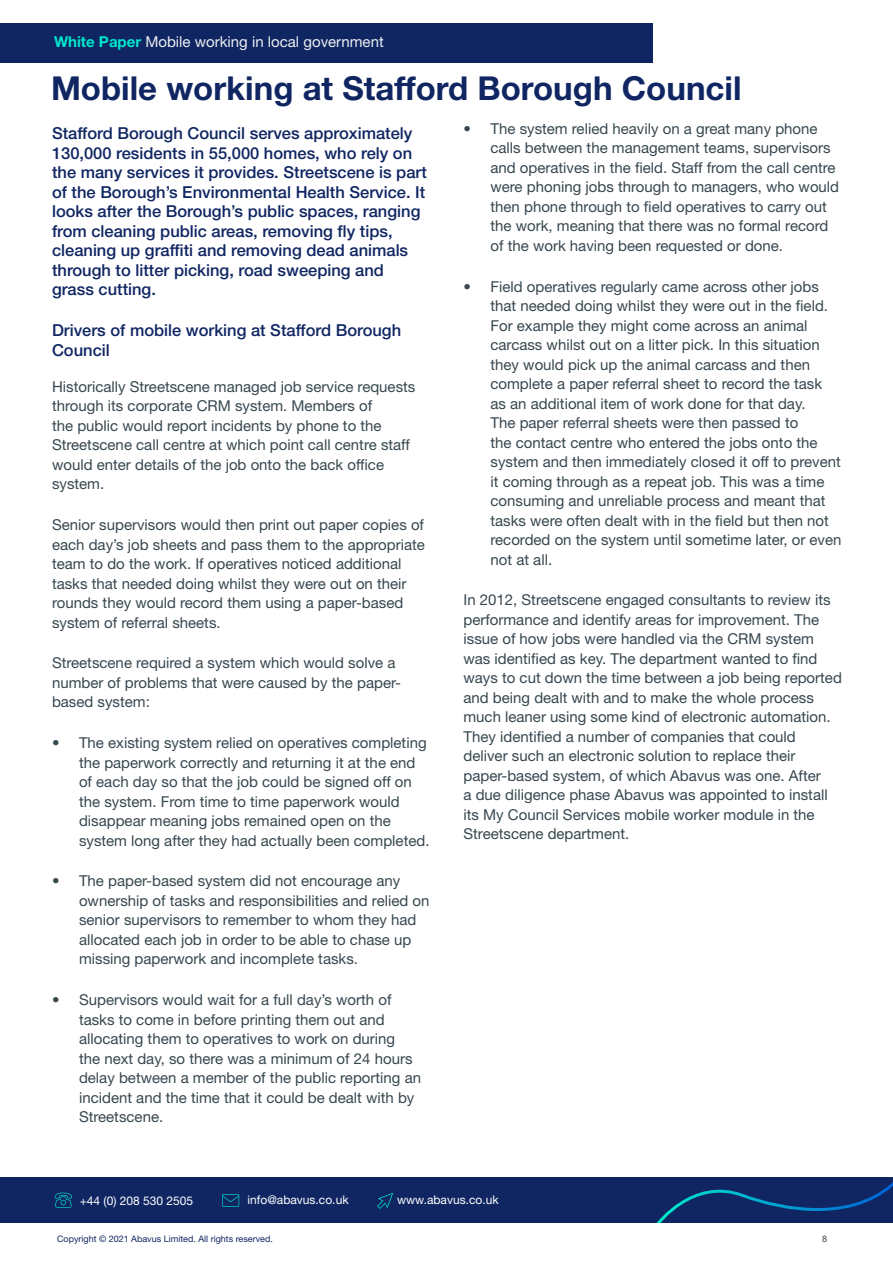
<style>
.page{position:relative;width:893px;height:1263px;background:#fff}
.page>*{position:absolute;margin:0;border:0;box-sizing:border-box;transform-origin:0 0}
.Main_Heading{font:700 33px "Helvetica Neue LT Std";color:#102663}
.Introduction_paragra{font:500 16.5px/19.5px "Helvetica Neue LT Std";color:#102663}
.Body_Copy{font:15px/19.5px "Helvetica Neue LT Std";color:#37474f}
.t1{font:15px "Helvetica Neue LT Std";color:#eceff1}
.t2{font:12px "Helvetica Neue LT Std";color:#fff}
.t3{font:9px "Helvetica Neue LT Std";color:#102663}
.Body_Copy-2{font:9px "Helvetica Neue LT Std";color:#37474f}
.s1{font-weight:700;color:#00e7cc}
</style>
<div class="page">
<div style="left:0;top:23px;width:653px;height:39px;background:#102663"></div>
<div style="left:0;top:1177px;width:893px;height:46px;background:#102663"></div>
<svg style="left:656px;top:1182px;width:237px;height:41px"></svg>
<svg style="left:55px;top:1192px;width:17px;height:16px"></svg>
<svg style="left:222px;top:1194px;width:17px;height:13px"></svg>
<svg style="left:377px;top:1193px;width:16px;height:16px"></svg>
<p class="t1" style="left:54px;top:33px;width:331px"><span class="s1">White Paper</span> Mobile working in local government</p>
<p class="Main_Heading" style="left:51px;top:68px;width:692px">Mobile working at Stafford Borough Council</p>
<p class="Body_Copy" style="left:490px;top:118px;width:350px;text-indent:-27px">• The system relied heavily on a great many phone calls between the management teams, supervisors and operatives in the field. Staff from the call centre were phoning jobs through to managers, who would then phone through to field operatives to carry out the work, meaning that there was no formal record of the work having been requested or done.</p>
<p class="Body_Copy" style="left:490px;top:276px;width:352px;text-indent:-27px">• Field operatives regularly came across other jobs that needed doing whilst they were out in the field.<br>For example they might come across an animal carcass whilst out on a litter pick. In this situation they would pick up the animal carcass and then complete a paper referral sheet to record the task as an additional item of work done for that day.<br>The paper referral sheets were then passed to<br>the contact centre who entered the jobs onto the system and then immediately closed it off to prevent it coming through as a repeat job. This was a time consuming and unreliable process and meant that tasks were often dealt with in the field but then not recorded on the system until sometime later, or even not at all.</p>
<p class="Body_Copy" style="left:463px;top:590px;width:380px">In 2012, Streetscene engaged consultants to review its performance and identify areas for improvement. The issue of how jobs were handled via the CRM system was identified as key. The department wanted to find ways to cut down the time between a job being reported and being dealt with and to make the whole process much leaner using some kind of electronic automation.<br>They identified a number of companies that could deliver such an electronic solution to replace their paper-based system, of which Abavus was one. After<br>a due diligence phase Abavus was appointed to install its My Council Services mobile worker module in the Streetscene department.</p>
<p class="Introduction_paragra" style="left:52px;top:124px;width:376px">Stafford Borough Council serves approximately 130,000 residents in 55,000 homes, who rely on the many services it provides. Streetscene is part of the Borough’s Environmental Health Service. It looks after the Borough’s public spaces, ranging from cleaning public areas, removing fly tips, cleaning up graffiti and removing dead animals through to litter picking, road sweeping and grass cutting.</p>
<p class="Introduction_paragra" style="left:52px;top:320px;width:351px">Drivers of mobile working at Stafford Borough<br>Council</p>
<p class="Body_Copy" style="left:52px;top:377px;width:365px">Historically Streetscene managed job service requests through its corporate CRM system. Members of<br>the public would report incidents by phone to the Streetscene call centre at which point call centre staff would enter details of the job onto the back office system.</p>
<p class="Body_Copy" style="left:52px;top:515px;width:374px">Senior supervisors would then print out paper copies of each day’s job sheets and pass them to the appropriate team to do the work. If operatives noticed additional tasks that needed doing whilst they were out on their rounds they would record them using a paper-based system of referral sheets.</p>
<p class="Body_Copy" style="left:52px;top:653px;width:351px">Streetscene required a system which would solve a number of problems that were caused by the paper&shy;based system:</p>
<p class="Body_Copy" style="left:79px;top:733px;width:352px;text-indent:-27px">• The existing system relied on operatives completing the paperwork correctly and returning it at the end of each day so that the job could be signed off on the system. From time to time paperwork would disappear meaning jobs remained open on the system long after they had actually been completed.</p>
<p class="Body_Copy" style="left:79px;top:871px;width:352px;text-indent:-27px">• The paper-based system did not encourage any ownership of tasks and responsibilities and relied on senior supervisors to remember to whom they had allocated each job in order to be able to chase up missing paperwork and incomplete tasks.</p>
<p class="Body_Copy" style="left:79px;top:990px;width:344px;text-indent:-27px">• Supervisors would wait for a full day’s worth of tasks to come in before printing them out and allocating them to operatives to work on during<br>the next day, so there was a minimum of 24 hours delay between a member of the public reporting an incident and the time that it could be dealt with by Streetscene.</p>
<p class="t2" style="left:80px;top:1194px;width:115px">+44 (0) 208 530 2505</p>
<p class="t2" style="left:248px;top:1193px;width:102px">info@abavus.co.uk</p>
<p class="t2" style="left:397px;top:1193px;width:103px">www.abavus.co.uk</p>
<p class="t3" style="left:57px;top:1233px;width:217px">Copyright © 2021 Abavus Limited. All rights reserved.</p>
<p class="Body_Copy-2" style="left:822px;top:1234px;width:7px">8</p>
</div>
